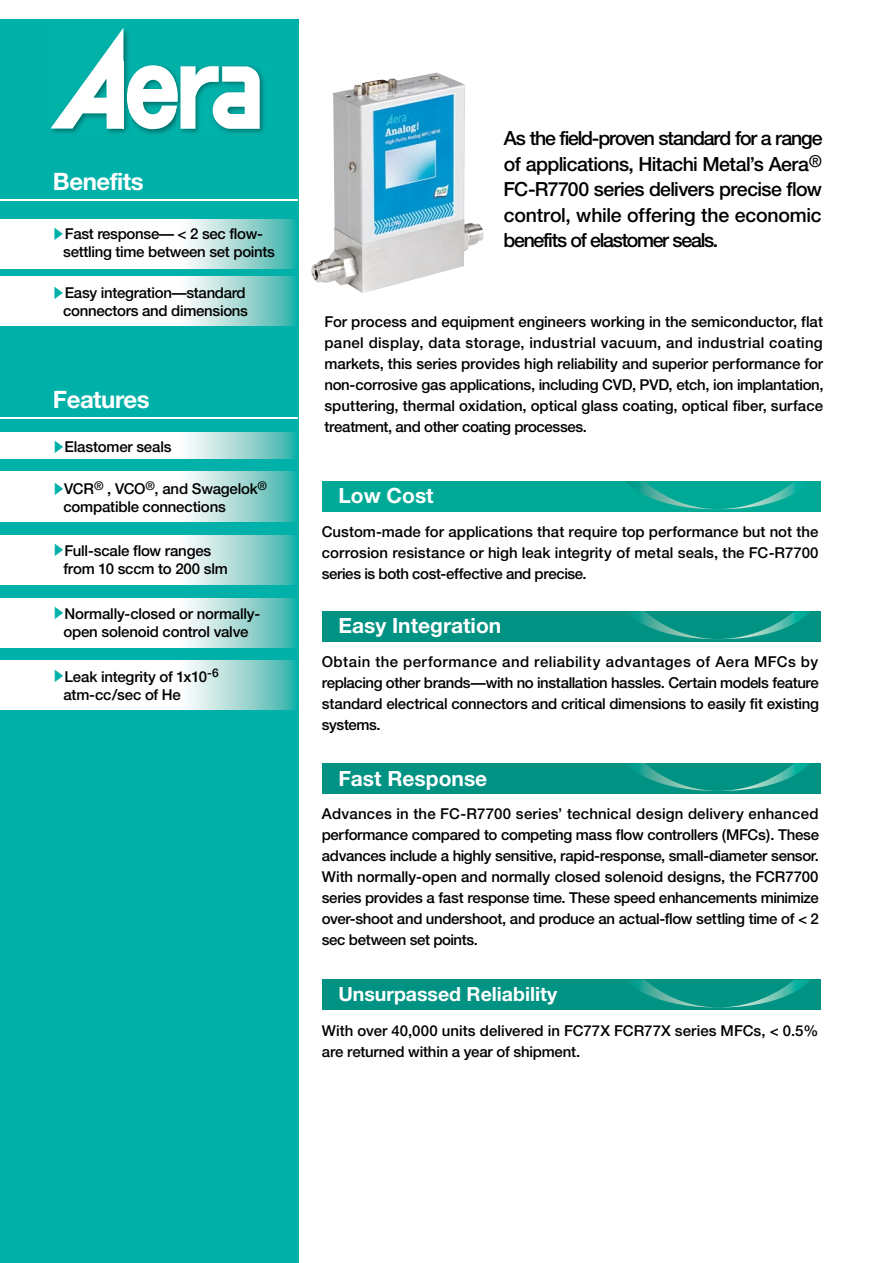
<style>
.page{position:relative;width:893px;height:1263px;background:#fff}
.page>*{position:absolute;margin:0;border:0;box-sizing:border-box;transform-origin:0 0}
.t1{font:700 24px "Helvetica Neue";letter-spacing:-.02em;color:#fff}
.t2{font:700 21px "Helvetica Neue";color:#fff}
.t3{font:500 19.5px/25.5px "Helvetica Neue";letter-spacing:-.035em;color:#000;text-align:justify}
.t4{font:700 19.5px "Helvetica Neue";color:#fff}
.t5{font:500 15px/21px "Helvetica Neue";letter-spacing:-.015em;color:#000}
.s1{font-family:"Shin Go Pro";font-weight:400;font-size:13.5px;color:#00b1a9}
</style>
<div class="page">
<div style="left:0;top:19px;width:298px;height:1244px;background:#00b1a9"></div>
<img style="left:52px;top:129px;width:71px;height:5px">
<img style="left:140px;top:129px;width:59px;height:5px">
<img style="left:123px;top:129px;width:5px;height:4px">
<img style="left:176px;top:129px;width:10px;height:5px">
<img style="left:227px;top:72px;width:37px;height:61px">
<svg style="left:50px;top:28px;width:210px;height:101px"></svg>
<svg style="left:0;top:219px;width:296px;height:50px;background:#daf0ee"></svg>
<svg style="left:0;top:276px;width:296px;height:50px;background:#daf0ee"></svg>
<svg style="left:0;top:432px;width:296px;height:26px;background:#daf0ee"></svg>
<svg style="left:0;top:472px;width:296px;height:49px;background:#daf0ee"></svg>
<svg style="left:0;top:535px;width:296px;height:50px;background:#daf0ee"></svg>
<svg style="left:0;top:598px;width:296px;height:50px;background:#daf0ee"></svg>
<svg style="left:0;top:660px;width:296px;height:50px;background:#daf0ee"></svg>
<hr style="left:0;top:199px;width:298px;height:2px;background:#fff">
<hr style="left:0;top:417px;width:298px;height:1px;background:#fff">
<div style="left:322px;top:481px;width:498px;height:31px;background:#00a896"></div>
<svg style="left:626px;top:481px;width:170px;height:28px"></svg>
<div style="left:322px;top:611px;width:498px;height:31px;background:#009283"></div>
<svg style="left:636px;top:611px;width:174px;height:28px"></svg>
<div style="left:322px;top:763px;width:498px;height:30px;background:#009283"></div>
<svg style="left:636px;top:763px;width:174px;height:28px"></svg>
<div style="left:322px;top:979px;width:498px;height:31px;background:#009283"></div>
<svg style="left:636px;top:979px;width:174px;height:28px"></svg>
<img style="left:311px;top:73px;width:173px;height:220px">
<h1 class="t1" style="left:53px;top:167px;width:92px">Benefits</h1>
<p class="t5" style="left:63px;top:225px;width:213px;line-height:18px;text-indent:-12px"><span class="s1">▶</span>Fast response— &lt; 2 sec flow&shy;settling time between set points</p>
<p class="t5" style="left:52px;top:283px;width:198px;line-height:18px;text-align:right"><span class="s1">▶</span>Easy integration—standard connectors and dimensions</p>
<h1 class="t1" style="left:53px;top:384px;width:98px">Features</h1>
<p class="t5" style="left:52px;top:436px;width:121px"><span class="s1">▶</span>Elastomer seals</p>
<p class="t5" style="left:63px;top:479px;width:205px;line-height:18px;text-indent:-12px"><span class="s1">▶</span>VCR<sup>®</sup> , VCO<sup>®</sup>, and Swagelok<sup>® </sup>compatible connections</p>
<p class="t5" style="left:63px;top:541px;width:166px;line-height:18px;text-indent:-12px"><span class="s1">▶</span>Full-scale flow ranges from 10 sccm to 200 slm</p>
<p class="t5" style="left:52px;top:604px;width:210px;line-height:18px;text-align:center"><span class="s1">▶</span>Normally-closed or normally&shy;open solenoid control valve</p>
<p class="t5" style="left:63px;top:667px;width:157px;line-height:18px;text-indent:-12px"><span class="s1">▶</span>Leak integrity of 1x10<sup>-6 </sup>atm-cc/sec of He</p>
<h3 class="t3" style="left:503px;top:125px;width:320px">As the field-proven standard for a range of applications, Hitachi Metal’s Aera<sup>® </sup>FC-R7700 series delivers precise flow control, while offering the economic benefits of elastomer seals.</h3>
<p class="t5" style="left:324px;top:310px;width:501px;text-align:justify">For process and equipment engineers working in the semiconductor, flat panel display, data storage, industrial vacuum, and industrial coating markets, this series provides high reliability and superior performance for non-corrosive gas applications, including CVD, PVD, etch, ion implantation, sputtering, thermal oxidation, optical glass coating, optical fiber, surface treatment, and other coating processes.</p>
<h2 class="t2" style="left:338px;top:482px;width:97px">Low Cost</h2>
<p class="t5" style="left:322px;top:521px;width:498px;text-align:justify">Custom-made for applications that require top performance but not the corrosion resistance or high leak integrity of metal seals, the FC-R7700 series is both cost-effective and precise.</p>
<h2 class="t2" style="left:338px;top:612px;width:164px">Easy Integration</h2>
<p class="t5" style="left:322px;top:651px;width:499px;text-align:justify">Obtain the performance and reliability advantages of Aera MFCs by replacing other brands—with no installation hassles. Certain models feature standard electrical connectors and critical dimensions to easily fit existing systems.</p>
<h2 class="t2" style="left:338px;top:765px;width:150px">Fast Response</h2>
<p class="t5" style="left:322px;top:803px;width:499px;text-align:justify">Advances in the FC-R7700 series’ technical design delivery enhanced performance compared to competing mass flow controllers (MFCs). These advances include a highly sensitive, rapid-response, small-diameter sensor.<br>With normally-open and normally closed solenoid designs, the FCR7700 series provides a fast response time. These speed enhancements minimize over-shoot and undershoot, and produce an actual-flow settling time of &lt; 2 sec between set points.</p>
<h3 class="t4" style="left:338px;top:982px;width:220px">Unsurpassed Reliability</h3>
<p class="t5" style="left:322px;top:1019px;width:498px">With over 40,000 units delivered in FC77X FCR77X series MFCs, &lt; 0.5% are returned within a year of shipment.</p>
</div>
